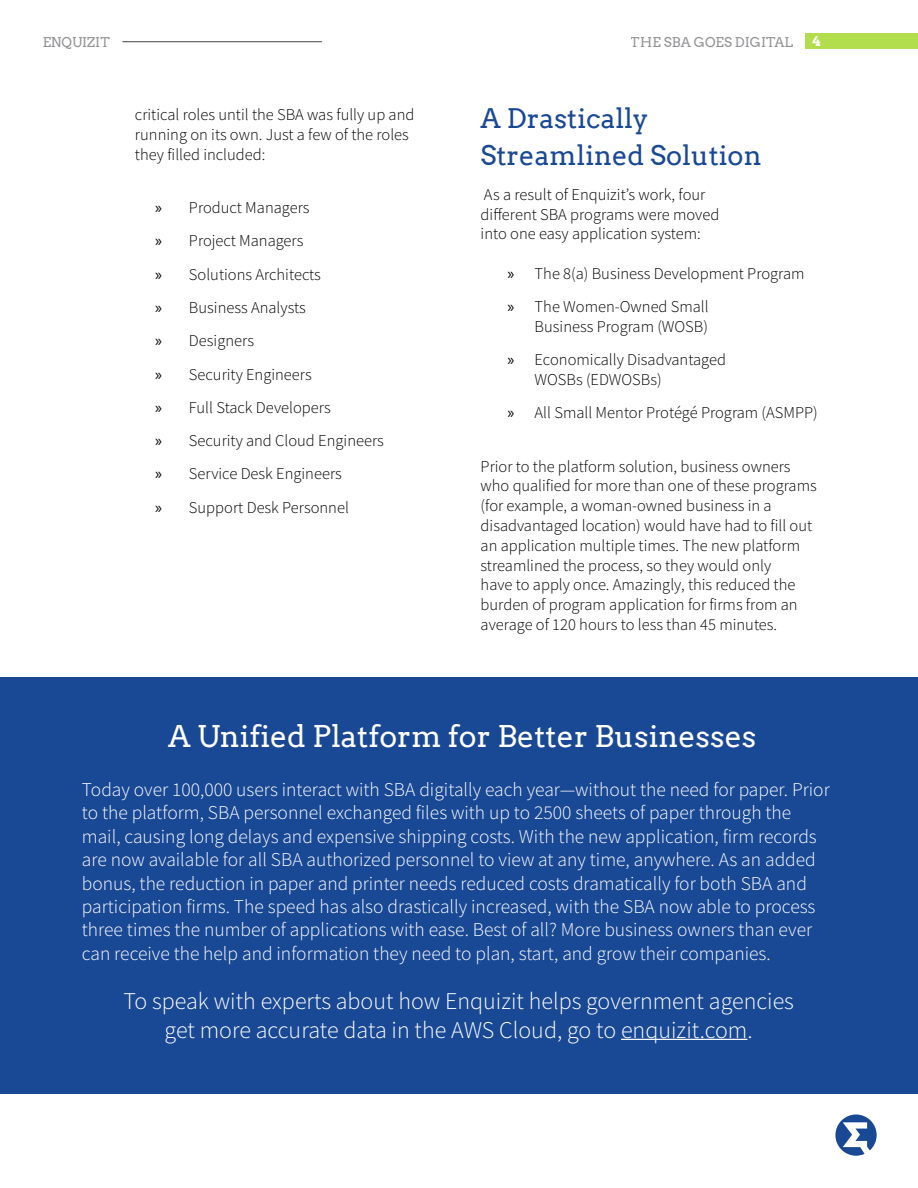
<style>
.page{position:relative;width:918px;height:1188px;background:#fff}
.page>*{position:absolute;margin:0;border:0;box-sizing:border-box;transform-origin:0 0}
.t1{font:30px "Arvo";color:#fff}
.t2{font:27px/37.5px "Arvo";color:#194895}
.t3{font:24px/28.8px "Source Sans Variable";color:#fff;text-align:center}
.t4{font:19.5px/23.4px "Source Sans Variable";color:#fff}
.t5{font:16.5px/19.8px "Source Sans Variable";color:#000}
.t6{font:13.5px "Arvo";color:#6d6e71}
.t7{font:700 13.5px "Arvo";color:#fff}
.s1{font-family:"Myriad Pro"}
</style>
<div class="page">
<div style="left:805px;top:33px;width:113px;height:16px;background:#b2de4d"></div>
<hr style="left:122px;top:41px;width:200px;height:1px;background:#000">
<svg style="left:835px;top:1115px;width:42px;height:41px"></svg>
<div style="left:0;top:677px;width:918px;height:417px;background:#194895"></div>
<hr style="left:621px;top:1039px;width:126px;height:1px;background:#fff">
<p class="t6" style="left:42px;top:34px;width:69px">ENQUIZIT</p>
<p class="t6" style="left:631px;top:34px;width:164px">THE SBA GOES DIGITAL</p>
<p class="t7" style="left:812px;top:32px;width:10px">4</p>
<p class="t5" style="left:135px;top:105px;width:281px">critical roles until the SBA was fully up and running on its own. Just a few of the roles they filled included:</p>
<p class="t5" style="left:155px;top:191px;width:230px;line-height:33.3px"><span class="s1">»</span> Product Managers<br><span class="s1">»</span> Project Managers<br><span class="s1">»</span> Solutions Architects<br><span class="s1">»</span> Business Analysts<br><span class="s1">»</span> Designers<br><span class="s1">»</span> Security Engineers<br><span class="s1">»</span> Full Stack Developers<br><span class="s1">»</span> Security and Cloud Engineers <span class="s1">»</span> Service Desk Engineers<br><span class="s1">»</span> Support Desk Personnel</p>
<h2 class="t2" style="left:481px;top:100px;width:283px">A Drastically<br>Streamlined Solution</h2>
<p class="t5" style="left:481px;top:185px;width:240px">As a result of Enquizit’s work, four different SBA programs were moved into one easy application system:</p>
<p class="t5" style="left:508px;top:257px;width:299px;line-height:33.3px"><span class="s1">»</span> The 8(a) Business Development Program <span class="s1">»</span> The Women-Owned Small</p>
<p class="t5" style="left:508px;top:310px;width:220px;line-height:33.3px;text-align:center">Business Program (WOSB)<br><span class="s1">»</span> Economically Disadvantaged</p>
<p class="t5" style="left:508px;top:363px;width:312px;line-height:33.3px;text-indent:27px">WOSBs (EDWOSBs)<br><span class="s1">»</span> All Small Mentor Protégé Program (ASMPP)</p>
<p class="t5" style="left:481px;top:456px;width:338px">Prior to the platform solution, business owners who qualified for more than one of these programs (for example, a woman-owned business in a disadvantaged location) would have had to fill out an application multiple times. The new platform streamlined the process, so they would only<br>have to apply once. Amazingly, this reduced the burden of program application for firms from an average of 120 hours to less than 45 minutes.</p>
<h1 class="t1" style="left:168px;top:718px;width:590px">A Unified Platform for Better Businesses</h1>
<p class="t4" style="left:82px;top:778px;width:750px">Today over 100,000 users interact with SBA digitally each year—without the need for paper. Prior to the platform, SBA personnel exchanged files with up to 2500 sheets of paper through the mail, causing long delays and expensive shipping costs. With the new application, firm records are now available for all SBA authorized personnel to view at any time, anywhere. As an added bonus, the reduction in paper and printer needs reduced costs dramatically for both SBA and participation firms. The speed has also drastically increased, with the SBA now able to process three times the number of applications with ease. Best of all? More business owners than ever can receive the help and information they need to plan, start, and grow their companies.</p>
<h3 class="t3" style="left:123px;top:987px;width:672px">To speak with experts about how Enquizit helps government agencies get more accurate data in the AWS Cloud, go to enquizit.com.</h3>
</div>
